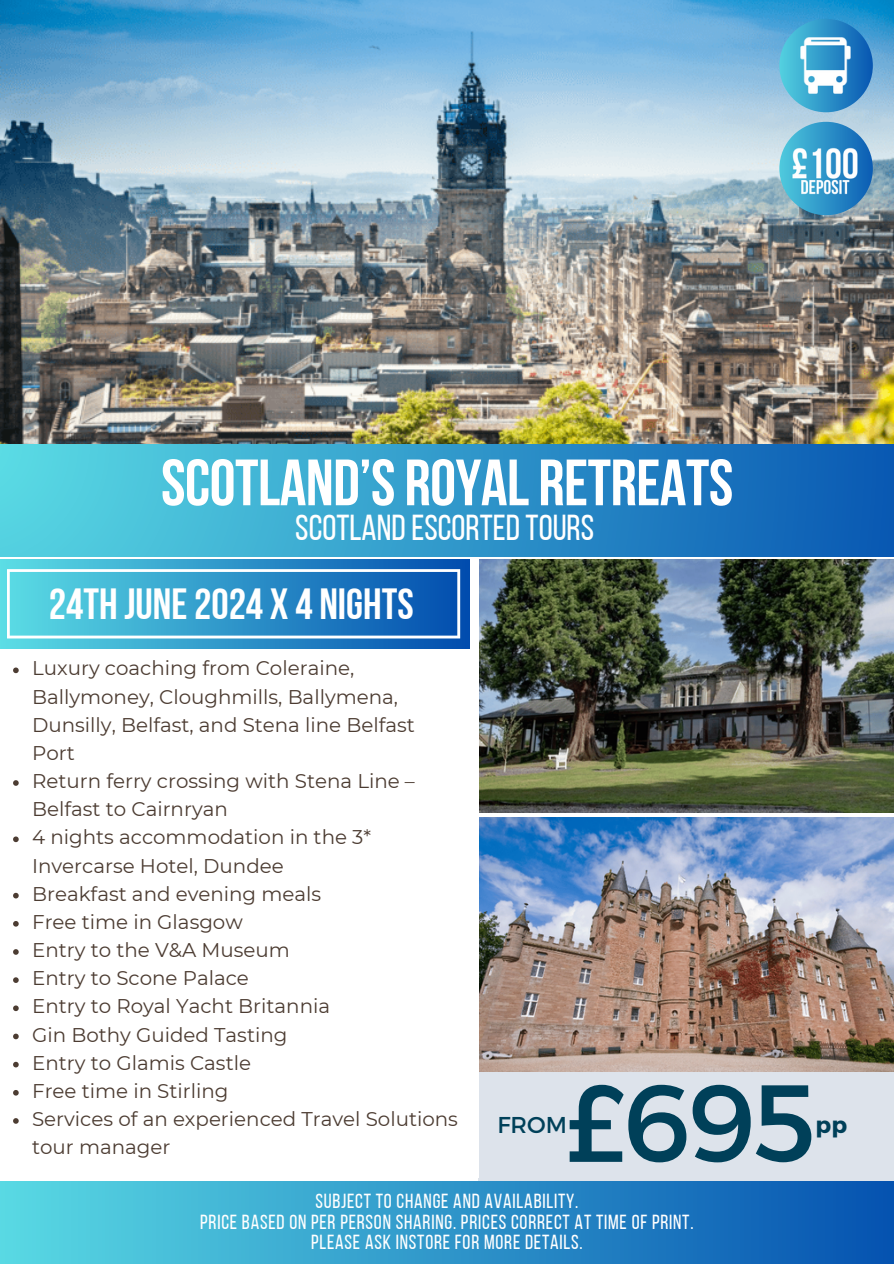
<style>
.page{position:relative;width:894px;height:1264px;background:#fff}
.page>*{position:absolute;margin:0;border:0;box-sizing:border-box;transform-origin:0 0}
.t1{font:109.2px "Montserrat";color:#004059}
.t2{font:65.25px "Bebas Neue Cyrillic";letter-spacing:-.01em;color:#fff}
.t3{font:43.5px "Bebas Neue Cyrillic";color:#fff}
.t4{font:36px "Bebas Neue";color:#fff}
.t5{font:22.95px "Montserrat";color:#004059}
.t6{font:700 22.95px "Montserrat";color:#004059}
.t7{font:20.25px "Bebas Neue";letter-spacing:.04em;color:#fff}
.t8{font:19.8px/28.2px "Montserrat";color:#4c3c32}
</style>
<div class="page">
<img style="left:0;top:0;width:893px;height:444px">
<div style="left:0;top:444px;width:893px;height:112px;background:linear-gradient(to right,#59d9e4,#0959b2)"></div>
<svg style="left:0;top:560px;width:470px;height:89px;background:#3295c9"></svg>
<div style="left:478px;top:1067px;width:415px;height:124px;background:#dde3eb"></div>
<div style="left:0;top:1181px;width:893px;height:82px;background:linear-gradient(to right,#59d9e3,#0552b0)"></div>
<svg style="left:7px;top:569px;width:453px;height:69px;background:#409dce"></svg>
<img style="left:478px;top:817px;width:415px;height:254px">
<img style="left:479px;top:560px;width:414px;height:252px">
<img style="left:779px;top:19px;width:93px;height:93px;border-radius:50%">
<img style="left:779px;top:122px;width:93px;height:93px;border-radius:50%">
<svg style="left:13px;top:667px;width:6px;height:6px"></svg>
<svg style="left:13px;top:780px;width:6px;height:5px"></svg>
<svg style="left:13px;top:836px;width:6px;height:6px"></svg>
<svg style="left:13px;top:892px;width:6px;height:6px"></svg>
<svg style="left:13px;top:921px;width:6px;height:5px"></svg>
<svg style="left:13px;top:949px;width:6px;height:5px"></svg>
<svg style="left:13px;top:977px;width:6px;height:5px"></svg>
<svg style="left:13px;top:1005px;width:6px;height:6px"></svg>
<svg style="left:13px;top:1033px;width:6px;height:6px"></svg>
<svg style="left:13px;top:1061px;width:6px;height:6px"></svg>
<svg style="left:13px;top:1090px;width:6px;height:5px"></svg>
<svg style="left:13px;top:1118px;width:6px;height:5px"></svg>
<p class="t2" style="left:161px;top:456px;width:573px">SCOTLAND’S ROYAL RETREATS</p>
<p class="t4" style="left:295px;top:513px;width:300px">SCOTLANDESCORTEDTOURS</p>
<p class="t3" style="left:49px;top:586px;width:366px">24TH JUNE2024 X 4 NIGHTS</p>
<p class="t8" style="left:32px;top:654px;width:384px">Luxury coaching from Coleraine,<br>Ballymoney, Cloughmills, Ballymena,<br>Dunsilly, Belfast, and Stena line Belfast<br>Port</p>
<p class="t8" style="left:32px;top:766px;width:384px">Return ferry crossing with Stena Line –<br>Belfast to Cairnryan</p>
<p class="t8" style="left:32px;top:823px;width:340px">4 nights accommodation in the 3*<br>Invercarse Hotel, Dundee</p>
<p class="t8" style="left:32px;top:879px;width:290px">Breakfast and evening meals</p>
<p class="t8" style="left:32px;top:907px;width:212px">Free time in Glasgow</p>
<p class="t8" style="left:32px;top:935px;width:259px">Entry to the V&amp;A Museum</p>
<p class="t8" style="left:32px;top:964px;width:218px">Entry to Scone Palace</p>
<p class="t8" style="left:32px;top:992px;width:299px">Entry to Royal Yacht Britannia</p>
<p class="t8" style="left:32px;top:1020px;width:257px">Gin Bothy Guided Tasting</p>
<p class="t8" style="left:32px;top:1048px;width:220px">Entry to Glamis Castle</p>
<p class="t8" style="left:32px;top:1076px;width:198px">Free time in Stirling</p>
<p class="t8" style="left:32px;top:1104px;width:427px">Services of an experienced Travel Solutions tour manager</p>
<p class="t1" style="left:565px;top:1051px;width:252px">£695</p>
<p class="t5" style="left:497px;top:1109px;width:71px">FROM</p>
<p class="t6" style="left:815px;top:1109px;width:33px">pp</p>
<p class="t7" style="left:315px;top:1193px;width:264px">SUBJECT TO CHANGE AND AVAILABILITY.</p>
<p class="t7" style="left:200px;top:1213px;width:494px">PRICE BASED ON PER PERSON SHARING. PRICES CORRECT AT TIME OF PRINT.</p>
<p class="t7" style="left:311px;top:1233px;width:273px">PLEASE ASK INSTORE FOR MORE DETAILS.</p>
</div>
